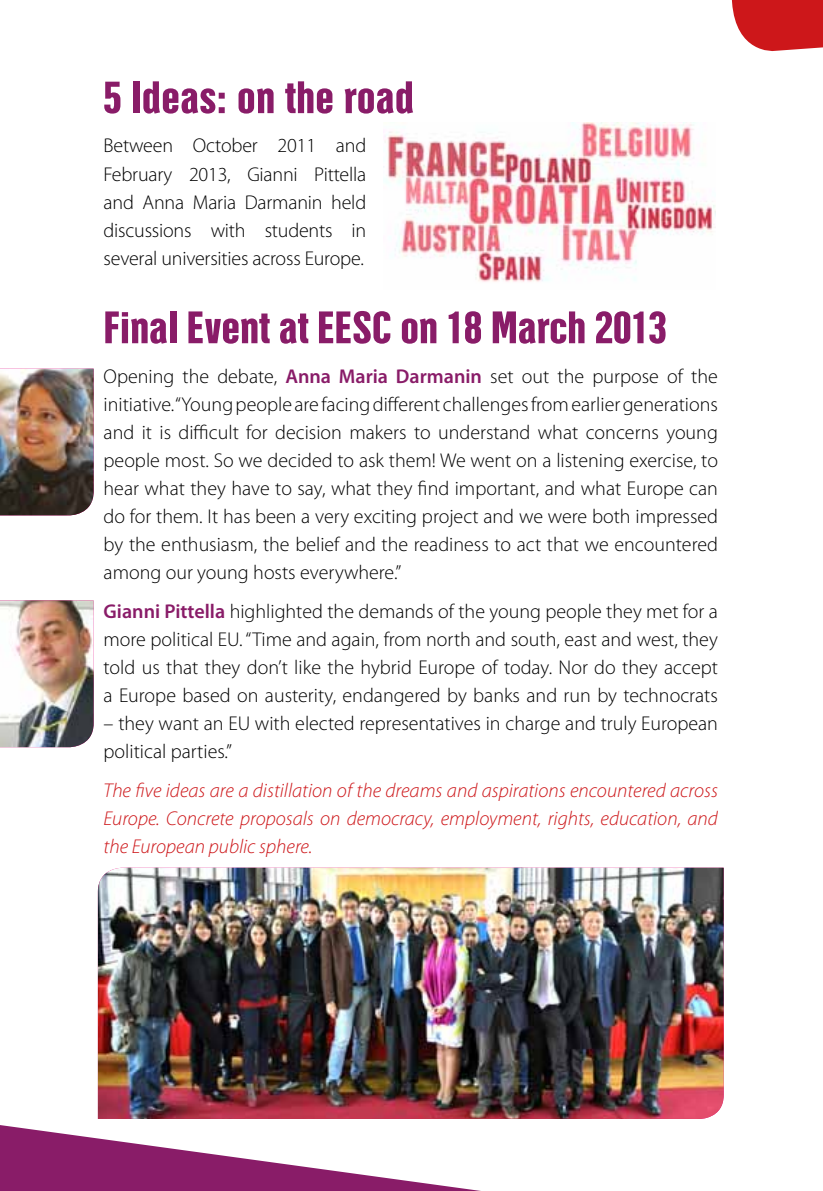
<style>
.page{position:relative;width:823px;height:1191px;background:#fff}
.page>*{position:absolute;margin:0;border:0;box-sizing:border-box;transform-origin:0 0}
.t1{font:46px "Hector";letter-spacing:-.01em;color:#891c68;scale:1.09 1}
.t2{font:300 20px/28px "Myriad Pro";color:#000;text-align:justify}
.t3{font:italic 300 20px/28px "Myriad Pro";color:#cd171a;text-align:justify}
.s1{font-weight:600;color:#891c68}
</style>
<div class="page">
<img style="left:98px;top:867px;width:625px;height:252px">
<svg style="left:0;top:1118px;width:578px;height:73px"></svg>
<img style="left:0;top:369px;width:94px;height:146px">
<img style="left:0;top:600px;width:94px;height:147px">
<img style="left:383px;top:123px;width:332px;height:159px">
<svg style="left:731px;top:0;width:91px;height:51px;background:#d33335"></svg>
<h1 class="t1" style="left:103px;top:73px;width:286px">5 Ideas: on the road</h1>
<p class="t2" style="left:103px;top:132px;width:264px">Between October 2011 and February 2013, Gianni Pittella and Anna Maria Darmanin held discussions with students in several universities across Europe.</p>
<h1 class="t1" style="left:103px;top:303px;width:518px">Final Event at EESC on 18 March 2013</h1>
<p class="t2" style="left:103px;top:362px;width:615px">Opening the debate, <span class="s1">Anna Maria Darmanin</span> set out the purpose of the initiative. “Young people are facing different challenges from earlier generations and it is difficult for decision makers to understand what concerns young people most. So we decided to ask them! We went on a listening exercise, to hear what they have to say, what they find important, and what Europe can do for them. It has been a very exciting project and we were both impressed by the enthusiasm, the belief and the readiness to act that we encountered among our young hosts everywhere.”</p>
<p class="t2" style="left:103px;top:597px;width:615px"><span class="s1">Gianni Pittella</span> highlighted the demands of the young people they met for a more political EU. “Time and again, from north and south, east and west, they told us that they don’t like the hybrid Europe of today. Nor do they accept a Europe based on austerity, endangered by banks and run by technocrats</p>
<p class="t2" style="left:103px;top:709px;width:615px">– they want an EU with elected representatives in charge and truly European political parties.”</p>
<p class="t3" style="left:103px;top:776px;width:615px">The five ideas are a distillation of the dreams and aspirations encountered across Europe. Concrete proposals on democracy, employment, rights, education, and the European public sphere.</p>
</div>
